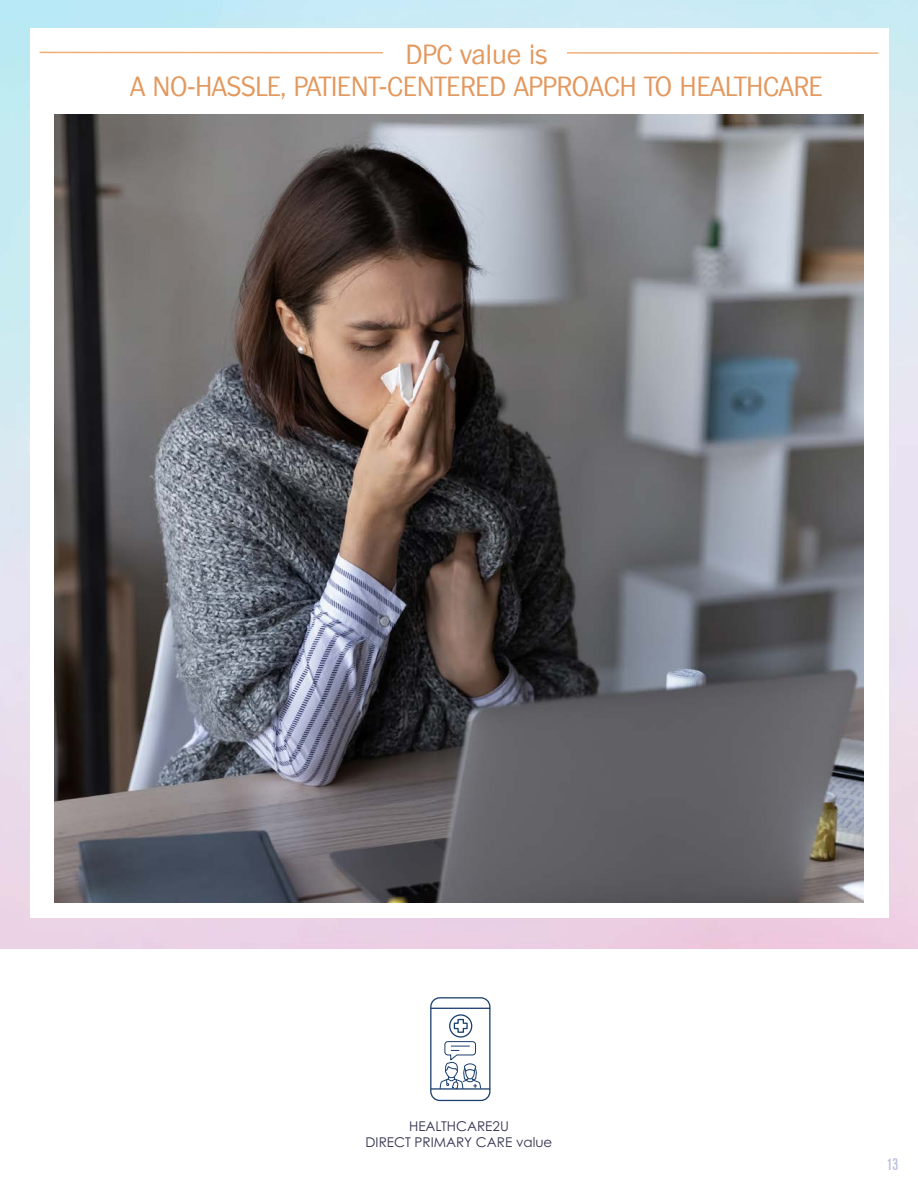
<style>
.page{position:relative;width:918px;height:1188px;background:#fff}
.page>*{position:absolute;margin:0;border:0;box-sizing:border-box;transform-origin:0 0}
.t1{font:300 27px "Plymouth Serial";color:#e3985e}
.t2{font:18px "Ancona Cd";color:#bcbedd}
.t3{font:13.5px "Century Gothic Pro";color:#363450}
</style>
<div class="page">
<div style="left:430px;top:997px;width:61px;height:104px;border:1px solid #1a3e6d;border-radius:9px"></div>
<hr style="left:431px;top:1008px;width:59px;height:1px;background:#1a3e6d">
<hr style="left:431px;top:1088px;width:59px;height:2px;background:#1a3e6d">
<div style="left:449px;top:1014px;width:23px;height:24px;border:1px solid #1a3e6d;border-radius:50%"></div>
<svg style="left:453px;top:1018px;width:15px;height:16px"></svg>
<svg style="left:439px;top:1041px;width:43px;height:49px"></svg>
<img style="left:54px;top:114px;width:810px;height:788px">
<svg style="left:39px;top:51px;width:840px;height:3px"></svg>
<div style="left:383px;top:38px;width:184px;height:31px;background:#fff"></div>
<p class="t1" style="left:406px;top:36px;width:143px">DPC value is</p>
<p class="t1" style="left:131px;top:69px;width:694px">A NO-HASSLE, PATIENT-CENTERED APPROACH TO HEALTHCARE</p>
<p class="t3" style="left:409px;top:1118px;width:101px">HEALTHCARE2U</p>
<p class="t3" style="left:366px;top:1134px;width:188px">DIRECT PRIMARY CARE value</p>
<p class="t2" style="left:887px;top:1152px;width:14px">13</p>
</div>
